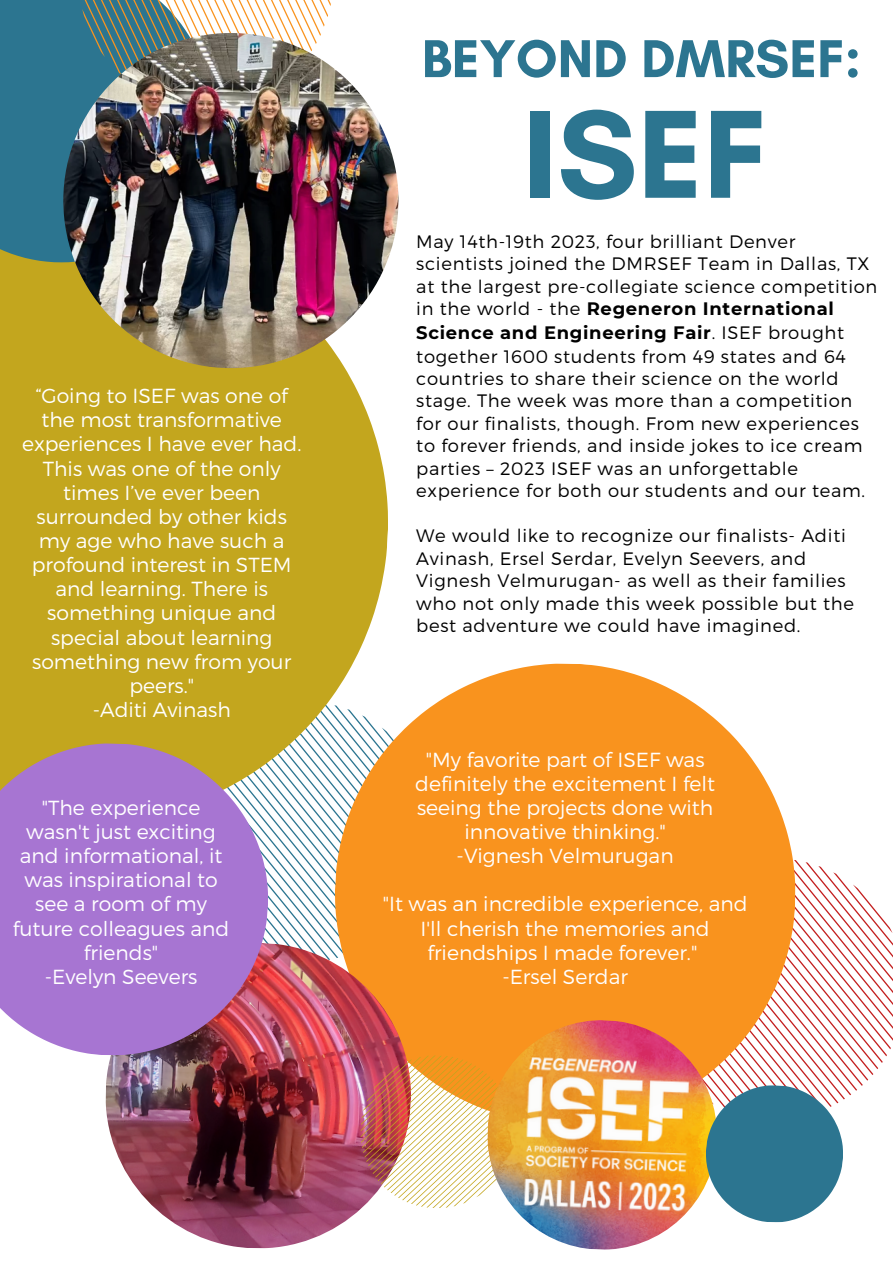
<style>
.page{position:relative;width:893px;height:1264px;background:#fff}
.page>*{position:absolute;margin:0;border:0;box-sizing:border-box;transform-origin:0 0}
.t1{font:700 127.65px "Glacial Indifference";color:#2c7590}
.t2{font:700 54.3px "Glacial Indifference";color:#2c7590}
.t3{font:300 20.25px/24.2px "Montserrat";color:#fff;text-align:center}
.t4{font:300 18px/22.6px "Montserrat";letter-spacing:.04em;color:#000}
.s1{font-weight:700}
</style>
<div class="page">
<svg style="left:268px;top:821px;width:67px;height:119px"></svg>
<svg style="left:0;top:259px;width:388px;height:562px;background:#c6ac2f"></svg>
<div style="left:0;top:0;width:211px;height:262px;background:#2c7590"></div>
<svg style="left:82px;top:0;width:286px;height:106px"></svg>
<img style="left:63px;top:33px;width:335px;height:335px;border-radius:50%">
<svg style="left:335px;top:663px;width:458px;height:389px;fill:#f9931e"></svg>
<img style="left:105px;top:940px;width:309px;height:309px">
<img style="left:360px;top:1052px;width:125px;height:158px">
<img style="left:485px;top:1017px;width:192px;height:233px">
<svg style="left:631px;top:858px;width:261px;height:364px"></svg>
<svg style="left:0;top:743px;width:268px;height:312px;background:#ab7ac0"></svg>
<p class="t3" style="left:22px;top:383px;width:281px">“Going to ISEF was one of the most transformative experiences I have ever had.<br>This was one of the only times I’ve ever been surrounded by other kids my age who have such a profound interest in STEM and learning. There is something unique and special about learning something new from your peers."</p>
<p class="t3" style="left:93px;top:696px;width:139px">-Aditi Avinash</p>
<p class="t3" style="left:13px;top:794px;width:218px">"The experience wasn't just exciting and informational, it was inspirational to see a room of my future colleagues and friends"</p>
<p class="t3" style="left:45px;top:963px;width:154px">-Evelyn Seevers</p>
<p class="t2" style="left:422px;top:25px;width:441px">BEYOND DMRSEF:</p>
<p class="t1" style="left:522px;top:76px;width:246px">ISEF</p>
<p class="t4" style="left:416px;top:229px;width:462px">May 14th-19th 2023, four brilliant Denver scientists joined the DMRSEF Team in Dallas, TX at the largest pre-collegiate science competition in the world - the <span class="s1">Regeneron International Science and Engineering Fair</span>. ISEF brought together 1600 students from 49 states and 64 countries to share their science on the world stage. The week was more than a competition for our finalists, though. From new experiences to forever friends, and inside jokes to ice cream parties – 2023 ISEF was an unforgettable experience for both our students and our team.</p>
<p class="t4" style="left:416px;top:524px;width:439px">We would like to recognize our finalists- Aditi Avinash, Ersel Serdar, Evelyn Seevers, and Vignesh Velmurugan- as well as their families who not only made this week possible but the best adventure we could have imagined.</p>
<p class="t3" style="left:415px;top:746px;width:301px">"My favorite part of ISEF was definitely the excitement I felt</p>
<p class="t3" style="left:417px;top:794px;width:298px">seeing the projects done with</p>
<p class="t3" style="left:464px;top:818px;width:203px">innovative thinking."</p>
<p class="t3" style="left:456px;top:842px;width:218px">-Vignesh Velmurugan</p>
<p class="t3" style="left:382px;top:891px;width:366px">"It was an incredible experience, and<br>I'll cherish the memories and friendships I made forever."</p>
<p class="t3" style="left:502px;top:963px;width:127px">-Ersel Serdar</p>
</div>
